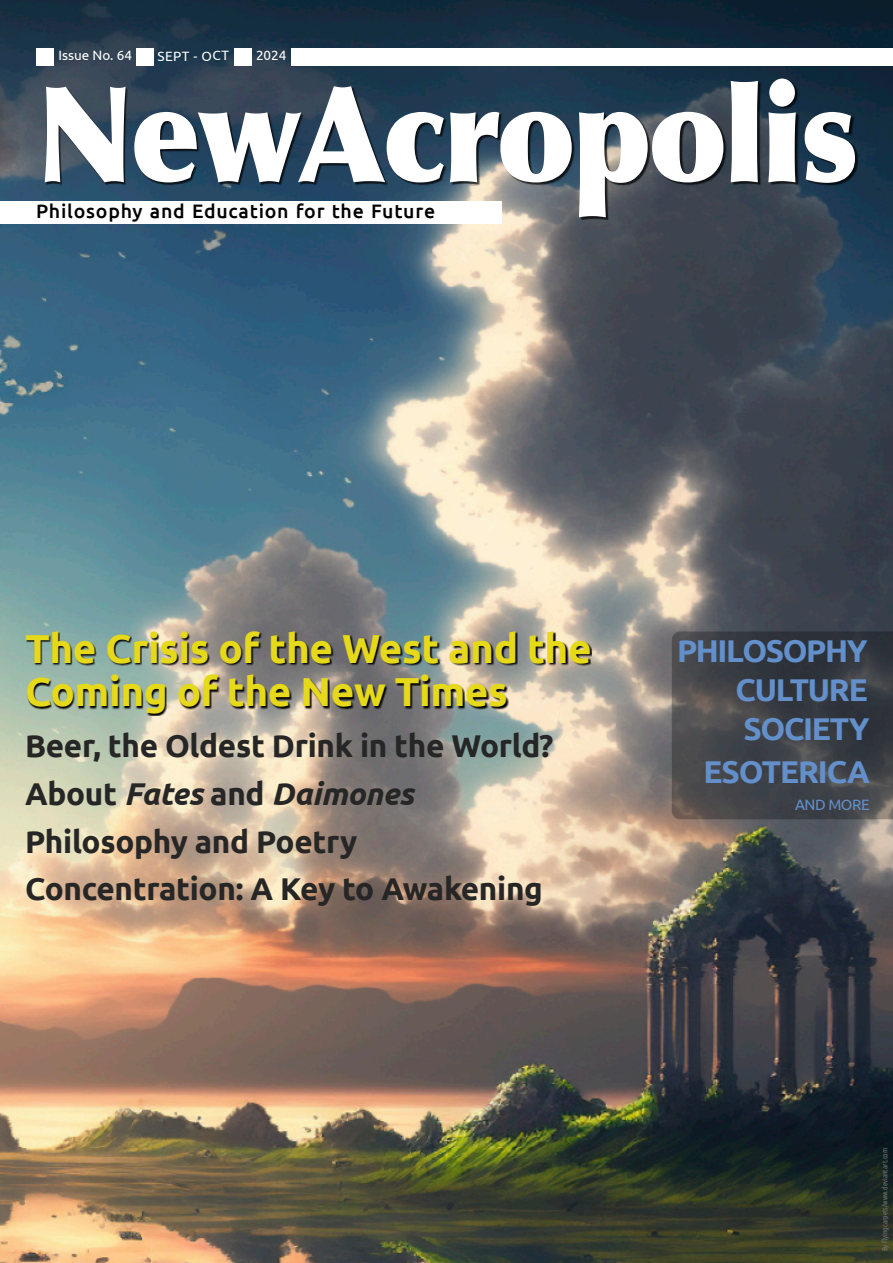
<style>
.page{position:relative;width:893px;height:1263px;background:#fff}
.page>*{position:absolute;margin:0;border:0;box-sizing:border-box;transform-origin:0 0}
.t1{font:900 133.5px "Optima";letter-spacing:-.025em;color:#fff;scale:.91 1}
.t2{font:700 40.5px/43.5px "Ubuntu";letter-spacing:-.01em;color:#e6d91a}
.t3{font:700 31.5px/47.5px "Ubuntu";letter-spacing:-.01em;color:#262626}
.t4{font:700 31.5px/39px "Ubuntu";letter-spacing:-.04em;color:#6390cb;text-align:justify}
.t5{font:500 19.5px "Ubuntu";letter-spacing:.04em;color:#000}
.t6{font:15px "Ubuntu";letter-spacing:-.03em;color:#6390cb}
.t7{font:13.5px "Ubuntu";color:#fff}
.t8{font:7.5px "Ubuntu Condensed";color:#737373}
.s1{font-style:italic}
</style>
<div class="page">
<img style="left:0;top:0;width:893px;height:1263px">
<div style="left:291px;top:48px;width:602px;height:17px;background:#fff"></div>
<div style="left:0;top:201px;width:501px;height:22px;background:#fff"></div>
<svg style="left:672px;top:631px;width:221px;height:188px;background:#3f4146"></svg>
<img style="left:27px;top:633px;width:565px;height:83px">
<div style="left:37px;top:48px;width:17px;height:17px;background:#fff"></div>
<div style="left:136px;top:48px;width:17px;height:17px;background:#fff"></div>
<div style="left:234px;top:48px;width:17px;height:17px;background:#fff"></div>
<img style="left:46px;top:80px;width:811px;height:140px">
<p class="t7" style="left:58px;top:50px;width:75px">Issue No. 64</p>
<p class="t7" style="left:158px;top:50px;width:73px">SEPT - OCT</p>
<p class="t7" style="left:256px;top:50px;width:32px">2024</p>
<h1 class="t1" style="left:37px;top:54px;width:904px">NewAcropolis</h1>
<p class="t5" style="left:36px;top:203px;width:401px">Philosophy and Education for the Future</p>
<p class="t2" style="left:25px;top:629px;width:568px">The Crisis of the West and the<br>Coming of the New Times</p>
<p class="t3" style="left:25px;top:724px;width:530px">Beer, the Oldest Drink in the World?<br>About <span class="s1">Fates</span> and <span class="s1">Daimones<br></span>Philosophy and Poetry<br>Concentration: A Key to Awakening</p>
<p class="t4" style="left:736px;top:633px;width:136px;text-indent:-59px">PHILOSOPHY CULTURE SOCIETY</p>
<p class="t4" style="left:703px;top:754px;width:168px">ESOTERICA</p>
<p class="t6" style="left:795px;top:798px;width:76px">AND MORE</p>
<p class="t8" style="left:882px;top:1251px;width:105px;rotate:-90deg">By flyingcarpets/www.deviantart.com</p>
</div>
